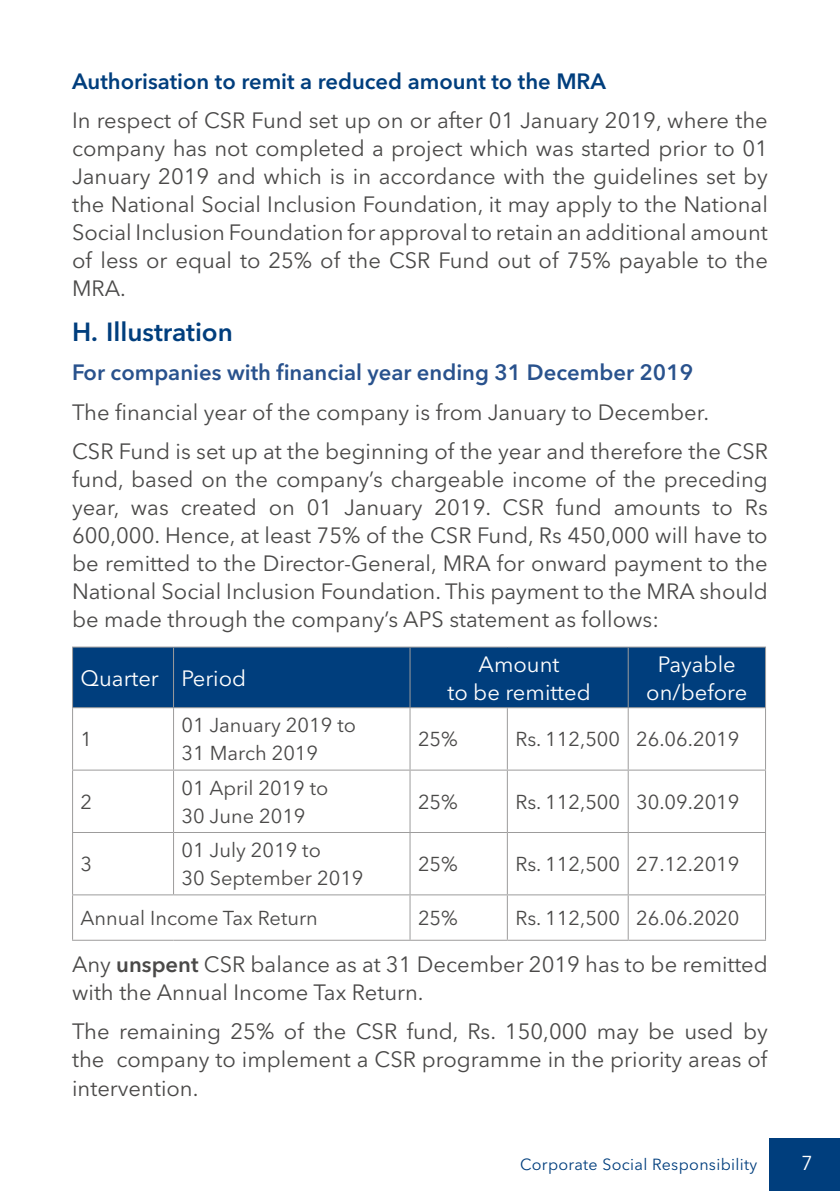
<style>
.page{position:relative;width:840px;height:1191px;background:#fff}
.page>*{position:absolute;margin:0;border:0;box-sizing:border-box;transform-origin:0 0}
.t1{font:600 26px "Avenir Next LT Pro";color:#003e7d}
.t2{font:22px/28px "Avenir Next LT Pro";color:#4a4948;text-align:justify}
.t3{font:600 22px "Avenir Next LT Pro";color:#29528d}
.t4{font:22px/28px "Avenir Next LT Pro";color:#fff;text-align:center}
.t5{font:600 22px "Avenir Next LT Pro";color:#003e7d}
.t6{font:20px/28px "Avenir Next LT Pro";color:#4a4948}
.t7{font:20px "Avenir Next LT Pro";color:#fff}
.t8{font:16px "Avenir Next LT Pro";letter-spacing:.02em;color:#003e7d}
.s1{font-weight:600}
</style>
<div class="page">
<div style="left:769px;top:1138px;width:70px;height:53px;background:#003e7d"></div>
<div style="left:73px;top:647px;width:691px;height:60px;background:#003e7d"></div>
<hr style="left:72px;top:646px;width:101px;height:1px;background:#9d9c9c">
<hr style="left:72px;top:647px;width:1px;height:60px;background:#9d9c9c">
<hr style="left:173px;top:646px;width:237px;height:1px;background:#9d9c9c">
<hr style="left:173px;top:647px;width:1px;height:60px;background:#9d9c9c">
<hr style="left:410px;top:646px;width:97px;height:1px;background:#9d9c9c">
<hr style="left:409px;top:647px;width:1px;height:60px;background:#9d9c9c">
<hr style="left:507px;top:646px;width:121px;height:1px;background:#9d9c9c">
<hr style="left:628px;top:646px;width:137px;height:1px;background:#9d9c9c">
<hr style="left:627px;top:647px;width:1px;height:60px;background:#9d9c9c">
<hr style="left:764px;top:647px;width:1px;height:60px;background:#9d9c9c">
<hr style="left:72px;top:707px;width:101px;height:1px;background:#9d9c9c">
<hr style="left:72px;top:708px;width:1px;height:61px;background:#9d9c9c">
<hr style="left:173px;top:707px;width:237px;height:1px;background:#9d9c9c">
<hr style="left:173px;top:708px;width:1px;height:61px;background:#9d9c9c">
<hr style="left:410px;top:707px;width:97px;height:1px;background:#9d9c9c">
<hr style="left:409px;top:708px;width:1px;height:61px;background:#9d9c9c">
<hr style="left:507px;top:707px;width:121px;height:1px;background:#9d9c9c">
<hr style="left:506px;top:708px;width:1px;height:61px;background:#9d9c9c">
<hr style="left:628px;top:707px;width:137px;height:1px;background:#9d9c9c">
<hr style="left:627px;top:708px;width:1px;height:61px;background:#9d9c9c">
<hr style="left:764px;top:708px;width:1px;height:61px;background:#9d9c9c">
<hr style="left:72px;top:769px;width:101px;height:1px;background:#9d9c9c">
<hr style="left:72px;top:770px;width:1px;height:62px;background:#9d9c9c">
<hr style="left:173px;top:769px;width:237px;height:1px;background:#9d9c9c">
<hr style="left:173px;top:770px;width:1px;height:62px;background:#9d9c9c">
<hr style="left:410px;top:769px;width:97px;height:1px;background:#9d9c9c">
<hr style="left:409px;top:770px;width:1px;height:62px;background:#9d9c9c">
<hr style="left:507px;top:769px;width:121px;height:1px;background:#9d9c9c">
<hr style="left:506px;top:770px;width:1px;height:62px;background:#9d9c9c">
<hr style="left:628px;top:769px;width:137px;height:1px;background:#9d9c9c">
<hr style="left:627px;top:770px;width:1px;height:62px;background:#9d9c9c">
<hr style="left:764px;top:770px;width:1px;height:62px;background:#9d9c9c">
<hr style="left:72px;top:832px;width:101px;height:1px;background:#9d9c9c">
<hr style="left:72px;top:833px;width:1px;height:61px;background:#9d9c9c">
<hr style="left:173px;top:832px;width:237px;height:1px;background:#9d9c9c">
<hr style="left:173px;top:833px;width:1px;height:61px;background:#9d9c9c">
<hr style="left:410px;top:832px;width:97px;height:1px;background:#9d9c9c">
<hr style="left:409px;top:833px;width:1px;height:61px;background:#9d9c9c">
<hr style="left:507px;top:832px;width:121px;height:1px;background:#9d9c9c">
<hr style="left:506px;top:833px;width:1px;height:61px;background:#9d9c9c">
<hr style="left:628px;top:832px;width:137px;height:1px;background:#9d9c9c">
<hr style="left:627px;top:833px;width:1px;height:61px;background:#9d9c9c">
<hr style="left:764px;top:833px;width:1px;height:61px;background:#9d9c9c">
<hr style="left:72px;top:894px;width:101px;height:1px;background:#9d9c9c">
<hr style="left:72px;top:895px;width:1px;height:44px;background:#9d9c9c">
<hr style="left:173px;top:894px;width:237px;height:1px;background:#9d9c9c">
<hr style="left:410px;top:894px;width:97px;height:1px;background:#9d9c9c">
<hr style="left:409px;top:895px;width:1px;height:44px;background:#9d9c9c">
<hr style="left:507px;top:894px;width:121px;height:1px;background:#9d9c9c">
<hr style="left:506px;top:895px;width:1px;height:44px;background:#9d9c9c">
<hr style="left:628px;top:894px;width:137px;height:1px;background:#9d9c9c">
<hr style="left:627px;top:895px;width:1px;height:44px;background:#9d9c9c">
<hr style="left:764px;top:895px;width:1px;height:44px;background:#9d9c9c">
<hr style="left:72px;top:939px;width:101px;height:1px;background:#9d9c9c">
<hr style="left:173px;top:939px;width:237px;height:1px;background:#9d9c9c">
<hr style="left:410px;top:939px;width:97px;height:1px;background:#9d9c9c">
<hr style="left:507px;top:939px;width:121px;height:1px;background:#9d9c9c">
<hr style="left:628px;top:939px;width:137px;height:1px;background:#9d9c9c">
<p class="t5" style="left:72px;top:68px;width:535px">Authorisation to remit a reduced amount to the MRA</p>
<p class="t2" style="left:72px;top:106px;width:697px">In respect of CSR Fund set up on or after 01 January 2019, where the company has not completed a project which was started prior to 01<br>January 2019 and which is in accordance with the guidelines set by the National Social Inclusion Foundation, it may apply to the National Social Inclusion Foundation for approval to retain an additional amount of less or equal to 25% of the CSR Fund out of 75% payable to the MRA.</p>
<p class="t1" style="left:72px;top:316px;width:162px">H. Illustration</p>
<p class="t3" style="left:72px;top:359px;width:622px">For companies with financial year ending 31 December 2019</p>
<p class="t2" style="left:72px;top:392px;width:697px;line-height:39.4px">The financial year of the company is from January to December.<br>CSR Fund is set up at the beginning of the year and therefore the CSR</p>
<p class="t2" style="left:72px;top:465px;width:697px">fund, based on the company’s chargeable income of the preceding year, was created on 01 January 2019. CSR fund amounts to Rs 600,000. Hence, at least 75% of the CSR Fund, Rs 450,000 will have to be remitted to the Director-General, MRA for onward payment to the National Social Inclusion Foundation. This payment to the MRA should be made through the company’s APS statement as follows:</p>
<p class="t4" style="left:80px;top:664px;width:167px">Quarter Period</p>
<p class="t4" style="left:447px;top:650px;width:145px">Amount<br>to be remitted</p>
<p class="t4" style="left:646px;top:650px;width:103px">Payable on/before</p>
<p class="t6" style="left:80px;top:725px;width:13px">1</p>
<p class="t6" style="left:181px;top:711px;width:176px">01 January 2019 to<br>31 March 2019</p>
<p class="t6" style="left:418px;top:725px;width:41px">25%</p>
<p class="t6" style="left:515px;top:725px;width:225px">Rs. 112,500 26.06.2019</p>
<p class="t6" style="left:80px;top:788px;width:13px">2</p>
<p class="t6" style="left:181px;top:774px;width:148px">01 April 2019 to<br>30 June 2019</p>
<p class="t6" style="left:418px;top:788px;width:41px">25%</p>
<p class="t6" style="left:515px;top:788px;width:225px">Rs. 112,500 30.09.2019</p>
<p class="t6" style="left:80px;top:850px;width:13px">3</p>
<p class="t6" style="left:181px;top:836px;width:183px">01 July 2019 to<br>30 September 2019</p>
<p class="t6" style="left:418px;top:850px;width:41px">25%</p>
<p class="t6" style="left:515px;top:850px;width:225px">Rs. 112,500 27.12.2019</p>
<p class="t6" style="left:80px;top:904px;width:239px">Annual Income Tax Return</p>
<p class="t6" style="left:418px;top:904px;width:41px">25%</p>
<p class="t6" style="left:515px;top:904px;width:225px">Rs. 112,500 26.06.2020</p>
<p class="t2" style="left:72px;top:950px;width:697px">Any <span class="s1">unspent</span> CSR balance as at 31 December 2019 has to be remitted with the Annual Income Tax Return.</p>
<p class="t2" style="left:72px;top:1017px;width:697px">The remaining 25% of the CSR fund, Rs. 150,000 may be used by the company to implement a CSR programme in the priority areas of intervention.</p>
<p class="t8" style="left:520px;top:1155px;width:239px">Corporate Social Responsibility</p>
<p class="t7" style="left:800px;top:1151px;width:13px">7</p>
</div>
